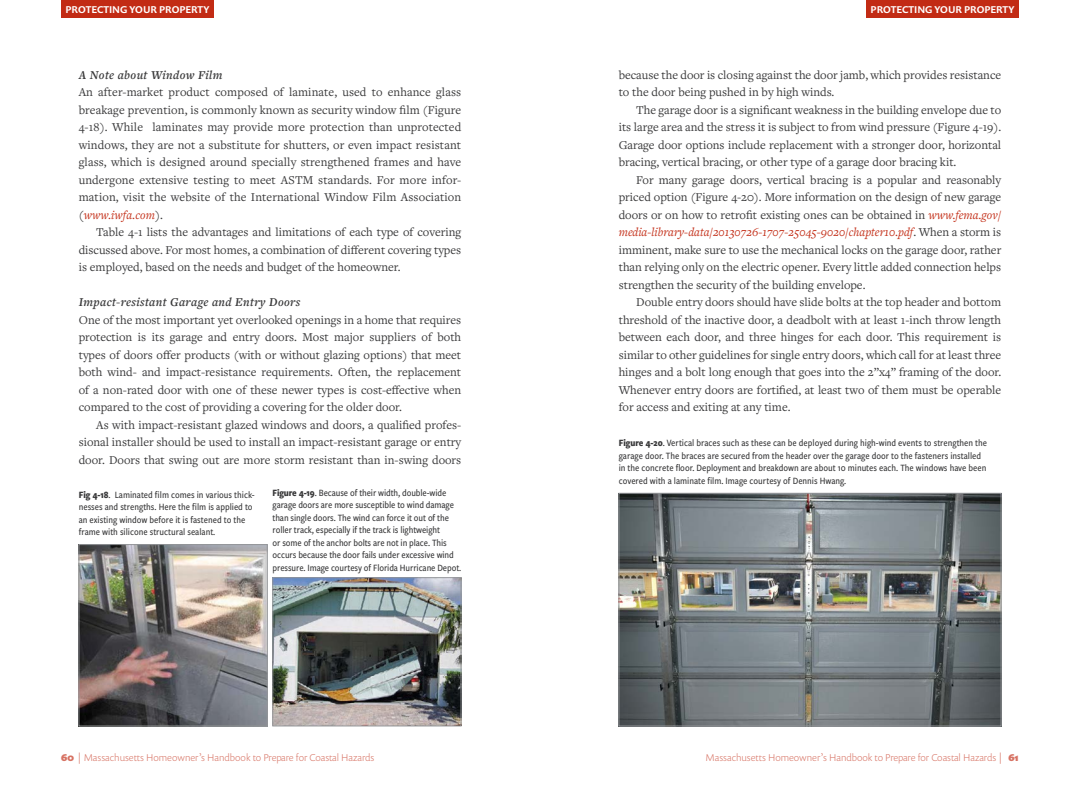
<style>
.page{position:relative;width:1080px;height:810px;background:#fff}
.page>*{position:absolute;margin:0;border:0;box-sizing:border-box;transform-origin:0 0}
.t1{font:12.5px/17.5px "Freight Text Pro";color:#383839;text-align:justify}
.t2{font:italic 600 12.5px "Freight Text Pro";letter-spacing:.025em;color:#383839}
.t3{font:500 10px/12.5px "Freight Sans Cnd Pro";color:#383839}
.t4{font:300 10px "Prenton RP Pro";color:#d77364}
.t5{font:500 10px "Prenton RP Pro";color:#fff}
.s1{font-style:italic;color:#c22b14}
.s2{font-weight:700}
.s3{font-weight:900}
</style>
<div class="page">
<div style="left:866px;top:0;width:153px;height:18px;background:#c22b14"></div>
<div style="left:61px;top:0;width:153px;height:18px;background:#c22b14"></div>
<img style="left:81px;top:546px;width:184px;height:178px">
<div style="left:79px;top:544px;width:188px;height:182px;border:1px solid #939598"></div>
<img style="left:275px;top:579px;width:184px;height:145px">
<div style="left:273px;top:577px;width:188px;height:149px;border:1px solid #939598"></div>
<img style="left:621px;top:495px;width:378px;height:229px">
<div style="left:619px;top:493px;width:382px;height:233px;border:1px solid #939598"></div>
<p class="t5" style="left:66px;top:3px;width:145px">PROTECTING YOUR PROPERTY</p>
<p class="t5" style="left:871px;top:3px;width:145px">PROTECTING YOUR PROPERTY</p>
<p class="t2" style="left:79px;top:66px;width:145px">A Note about Window Film</p>
<p class="t1" style="left:79px;top:83px;width:384px">An after-market product composed of laminate, used to enhance glass breakage prevention, is commonly known as security window film (Figure 4-18). While laminates may provide more protection than unprotected windows, they are not a substitute for shutters, or even impact resistant glass, which is designed around specially strengthened frames and have undergone extensive testing to meet ASTM standards. For more infor&shy;mation, visit the website of the International Window Film Association (<span class="s1">www.iwfa.com</span>).</p>
<p class="t1" style="left:79px;top:223px;width:384px;text-indent:18px">Table 4-1 lists the advantages and limitations of each type of covering discussed above. For most homes, a combination of different covering types is employed, based on the needs and budget of the homeowner.</p>
<p class="t2" style="left:79px;top:294px;width:223px">Impact-resistant Garage and Entry Doors</p>
<p class="t1" style="left:79px;top:311px;width:384px">One of the most important yet overlooked openings in a home that requires protection is its garage and entry doors. Most major suppliers of both types of doors offer products (with or without glazing options) that meet both wind- and impact-resistance requirements. Often, the replacement of a non-rated door with one of these newer types is cost-effective when compared to the cost of providing a covering for the older door.</p>
<p class="t1" style="left:79px;top:416px;width:384px;text-indent:18px">As with impact-resistant glazed windows and doors, a qualified profes&shy;sional installer should be used to install an impact-resistant garage or entry door. Doors that swing out are more storm resistant than in-swing doors</p>
<p class="t3" style="left:79px;top:488px;width:178px"><span class="s2">Fig 4-18</span>. Laminated film comes in various thick&shy;nesses and strengths. Here the film is applied to an existing window before it is fastened to the frame with silicone structural sealant.</p>
<p class="t3" style="left:273px;top:486px;width:190px"><span class="s2">Figure 4-19</span>. Because of their width, double-wide garage doors are more susceptible to wind damage than single doors. The wind can force it out of the roller track, especially if the track is lightweight<br>or some of the anchor bolts are not in place. This occurs because the door fails under excessive wind pressure. Image courtesy of Florida Hurricane Depot.</p>
<p class="t1" style="left:619px;top:66px;width:384px">because the door is closing against the door jamb, which provides resistance to the door being pushed in by high winds.</p>
<p class="t1" style="left:619px;top:101px;width:384px;text-indent:18px">The garage door is a significant weakness in the building envelope due to its large area and the stress it is subject to from wind pressure (Figure 4-19).<br>Garage door options include replacement with a stronger door, horizontal bracing, vertical bracing, or other type of a garage door bracing kit.</p>
<p class="t1" style="left:619px;top:171px;width:384px;text-indent:18px">For many garage doors, vertical bracing is a popular and reasonably priced option (Figure 4-20). More information on the design of new garage doors or on how to retrofit existing ones can be obtained in <span class="s1">www.fema.gov/ media-library-data/20130726-1707-25045-9020/chapter10.pdf</span>. When a storm is imminent, make sure to use the mechanical locks on the garage door, rather than relying only on the electric opener. Every little added connection helps strengthen the security of the building envelope.</p>
<p class="t1" style="left:619px;top:293px;width:384px;text-indent:18px">Double entry doors should have slide bolts at the top header and bottom threshold of the inactive door, a deadbolt with at least 1-inch throw length between each door, and three hinges for each door. This requirement is similar to other guidelines for single entry doors, which call for at least three hinges and a bolt long enough that goes into the 2”x4” framing of the door.<br>Whenever entry doors are fortified, at least two of them must be operable for access and exiting at any time.</p>
<p class="t3" style="left:619px;top:437px;width:370px"><span class="s2">Figure 4-20</span>. Vertical braces such as these can be deployed during high-wind events to strengthen the garage door. The braces are secured from the header over the garage door to the fasteners installed in the concrete floor. Deployment and breakdown are about 10 minutes each. The windows have been covered with a laminate film. Image courtesy of Dennis Hwang.</p>
<p class="t4" style="left:61px;top:751px;width:315px"><span class="s3">60</span> | Massachusetts Homeowner’s Handbook to Prepare for Coastal Hazards</p>
<p class="t4" style="left:706px;top:751px;width:315px">Massachusetts Homeowner’s Handbook to Prepare for Coastal Hazards | <span class="s3">61</span></p>
</div>
